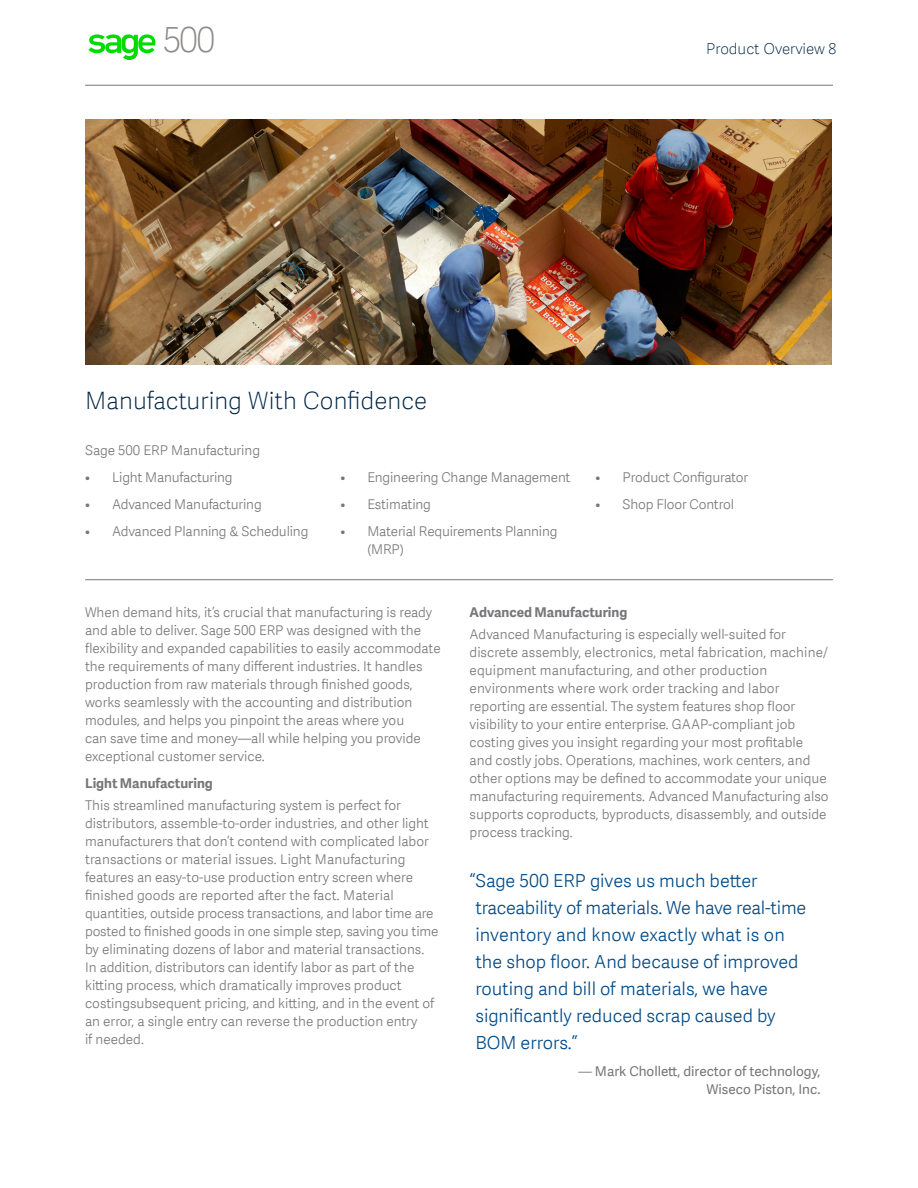
<style>
.page{position:relative;width:918px;height:1188px;background:#fff}
.page>*{position:absolute;margin:0;border:0;box-sizing:border-box;transform-origin:0 0}
.t1{font:34.65px "Adelle Sans SAGE Th";color:#8e8a86}
.Header_Level_1{font:24px "Adelle Sans SAGE Th";color:#002442}
.Pull_quote{font:18px/27px "Adelle Sans SAGE Lt";color:#004a87}
.t2{font:15px "Adelle Sans SAGE Th";color:#002442}
.Body{font:13.5px/18px "Adelle Sans SAGE Lt";color:#77777a}
.Body-2{font:13.5px/18px "Adelle Sans SAGE";color:#77777a;text-align:right}
.Header_Level_2{font:700 13.5px "Adelle Sans SAGE";color:#77777a}
.Bullet{font:13.5px "Adelle Sans SAGE Lt";color:#77777a}
</style>
<div class="page">
<hr style="left:85px;top:85px;width:748px;height:1px;background:#77777a">
<hr style="left:85px;top:579px;width:748px;height:1px;background:#77777a">
<img style="left:85px;top:119px;width:746px;height:245px">
<svg style="left:88px;top:34px;width:68px;height:26px"></svg>
<h1 class="t1" style="left:163px;top:16px;width:54px">500</h1>
<p class="t2" style="left:706px;top:38px;width:132px">Product Overview 8</p>
<p class="Header_Level_1" style="left:85px;top:384px;width:344px">Manufacturing With Confidence</p>
<p class="Bullet" style="left:85px;top:440px;width:177px">Sage 500 ERP Manufacturing</p>
<p class="Body" style="left:85px;top:467px;width:149px">• Light Manufacturing</p>
<p class="Body" style="left:85px;top:494px;width:178px">• Advanced Manufacturing</p>
<p class="Body" style="left:85px;top:521px;width:225px">• Advanced Planning &amp; Scheduling</p>
<p class="Body" style="left:340px;top:467px;width:232px">• Engineering Change Management</p>
<p class="Body" style="left:340px;top:494px;width:92px">• Estimating</p>
<p class="Body" style="left:367px;top:521px;width:192px;text-indent:-27px">• Material Requirements Planning (MRP)</p>
<p class="Body" style="left:596px;top:467px;width:154px">• Product Configurator</p>
<p class="Body" style="left:596px;top:494px;width:140px">• Shop Floor Control</p>
<p class="Body" style="left:85px;top:602px;width:357px">When demand hits, it’s crucial that manufacturing is ready and able to deliver. Sage 500 ERP was designed with the flexibility and expanded capabilities to easily accommodate the requirements of many different industries. It handles production from raw materials through finished goods, works seamlessly with the accounting and distribution modules, and helps you pinpoint the areas where you<br>can save time and money—all while helping you provide exceptional customer service.</p>
<p class="Header_Level_2" style="left:85px;top:773px;width:129px">Light Manufacturing</p>
<p class="Body" style="left:85px;top:796px;width:355px">This streamlined manufacturing system is perfect for distributors, assemble-to-order industries, and other light manufacturers that don’t contend with complicated labor transactions or material issues. Light Manufacturing features an easy-to-use production entry screen where finished goods are reported after the fact. Material quantities, outside process transactions, and labor time are posted to finished goods in one simple step, saving you time by eliminating dozens of labor and material transactions.<br>In addition, distributors can identify labor as part of the kitting process, which dramatically improves product costingsubsequent pricing, and kitting, and in the event of an error, a single entry can reverse the production entry<br>if needed.</p>
<p class="Header_Level_2" style="left:470px;top:602px;width:159px">Advanced Manufacturing</p>
<p class="Body" style="left:470px;top:625px;width:361px">Advanced Manufacturing is especially well-suited for discrete assembly, electronics, metal fabrication, machine/ equipment manufacturing, and other production environments where work order tracking and labor reporting are essential. The system features shop floor visibility to your entire enterprise. GAAP-compliant job costing gives you insight regarding your most profitable and costly jobs. Operations, machines, work centers, and other options may be defined to accommodate your unique manufacturing requirements. Advanced Manufacturing also supports coproducts, byproducts, disassembly, and outside process tracking.</p>
<p class="Pull_quote" style="left:475px;top:866px;width:333px;text-indent:-6px">“Sage 500 ERP gives us much better traceability of materials. We have real-time inventory and know exactly what is on the shop floor. And because of improved routing and bill of materials, we have significantly reduced scrap caused by BOM errors.”</p>
<p class="Body-2" style="left:579px;top:1061px;width:243px">— Mark Chollett, director of technology,<br>Wiseco Piston, Inc.</p>
</div>
